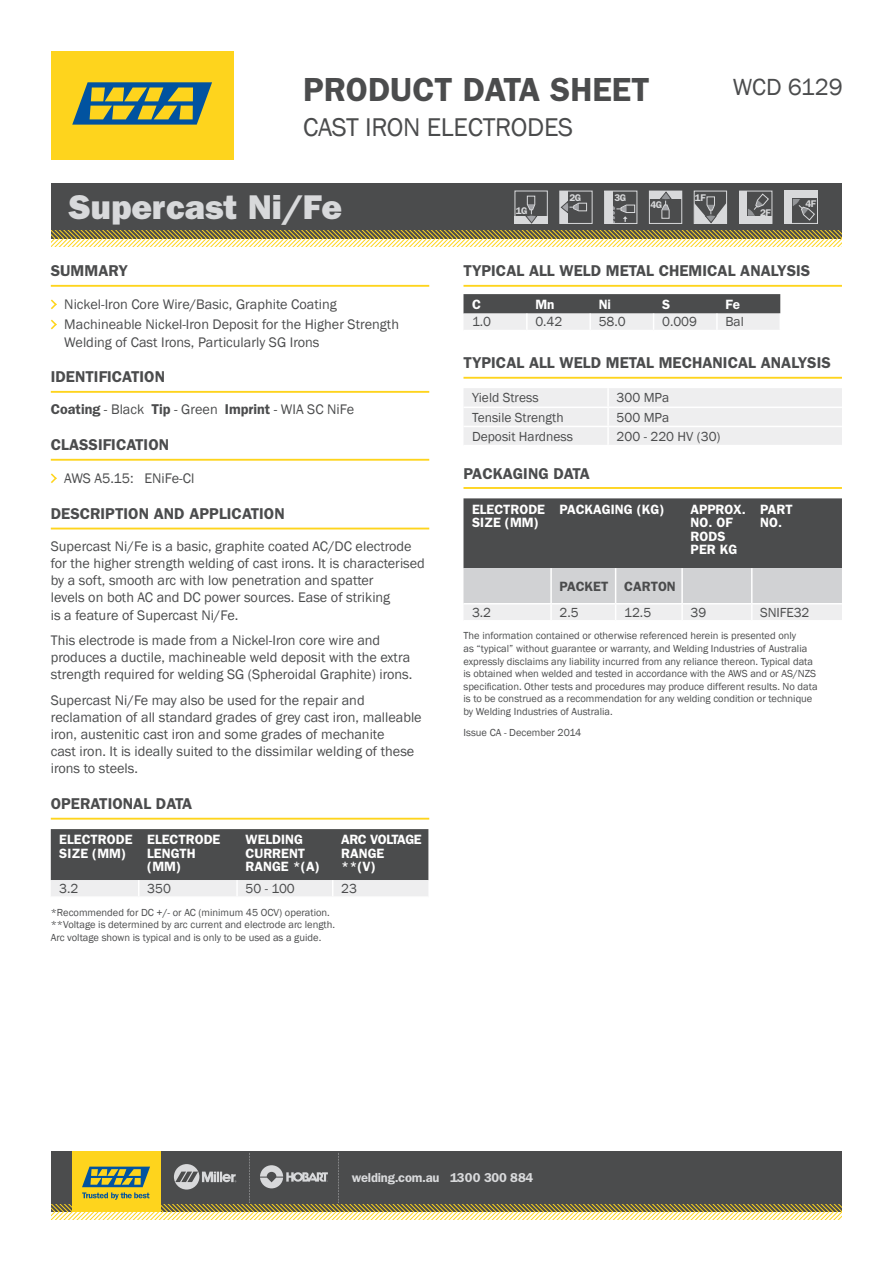
<style>
.page{position:relative;width:893px;height:1263px;background:#fff}
.page>*{position:absolute;margin:0;border:0;box-sizing:border-box;transform-origin:0 0}
.t1{font:800 34.5px "Franklin Gothic";color:#d8d9db}
.t2{font:600 33.6px "Franklin Gothic";color:#4b4c4d}
.t3{font:26.4px "Franklin Gothic";letter-spacing:-.01em;color:#4b4c4d}
.t4{font:24px "Franklin Gothic";color:#4b4c4d}
.t5{font:600 15.75px "Franklin Gothic";color:#4b4c4d}
.t6{font:14.25px/17.1px "Franklin Gothic";color:#4b4c4d}
.t7{font:600 13.5px/13.5px "Franklin Gothic";color:#fff}
.t8{font:13.5px "Franklin Gothic";color:#4b4c4d}
.t9{font:600 13.5px/13.5px "Franklin Gothic";letter-spacing:-.03em;color:#fff}
.t10{font:600 13.5px "Franklin Gothic";color:#4b4c4d}
.t11{font:600 12.9px "Franklin Gothic";letter-spacing:-.02em;color:#d8d9db}
.t12{font:10.5px/12.6px "Franklin Gothic";color:#4b4c4d}
.t13{font:600 9.75px "Franklin Gothic";letter-spacing:-.04em;color:#d8d9db}
.s1{font-weight:600}
</style>
<div class="page">
<div style="left:51px;top:1151px;width:791px;height:61px;background:#4b4c4d"></div>
<div style="left:72px;top:1151px;width:89px;height:61px;background:#fed41d"></div>
<svg style="left:51px;top:1153px;width:791px;height:66px"></svg>
<div style="left:51px;top:183px;width:791px;height:55px;background:#4b4c4d"></div>
<hr style="left:51px;top:285px;width:378px;height:2px;background:#fed41d">
<hr style="left:51px;top:391px;width:378px;height:2px;background:#fed41d">
<hr style="left:51px;top:459px;width:378px;height:2px;background:#fed41d">
<hr style="left:51px;top:528px;width:378px;height:1px;background:#fed41d">
<hr style="left:51px;top:818px;width:378px;height:2px;background:#fed41d">
<svg style="left:51px;top:299px;width:6px;height:10px"></svg>
<svg style="left:51px;top:320px;width:6px;height:9px"></svg>
<svg style="left:51px;top:473px;width:6px;height:10px"></svg>
<svg style="left:51px;top:829px;width:377px;height:67px;background:#727273"></svg>
<hr style="left:463px;top:285px;width:379px;height:2px;background:#fed41d">
<hr style="left:463px;top:377px;width:379px;height:2px;background:#fed41d">
<hr style="left:463px;top:487px;width:379px;height:2px;background:#fed41d">
<svg style="left:463px;top:294px;width:318px;height:36px;background:#979899"></svg>
<div style="left:464px;top:388px;width:378px;height:57px;background:#eeeeef"></div>
<svg style="left:463px;top:498px;width:379px;height:122px;background:#898a8b"></svg>
<div style="left:604px;top:191px;width:33px;height:33px;border:1px solid #d8d9db"></div>
<div style="left:605px;top:191px;width:7px;height:32px;background:#d8d9db"></div>
<svg style="left:612px;top:204px;width:23px;height:19px"></svg>
<div style="left:649px;top:191px;width:33px;height:33px;border:1px solid #d8d9db"></div>
<div style="left:649px;top:191px;width:33px;height:8px;background:#d8d9db"></div>
<svg style="left:660px;top:192px;width:11px;height:27px"></svg>
<div style="left:739px;top:191px;width:33px;height:33px;border:1px solid #d8d9db"></div>
<svg style="left:748px;top:193px;width:21px;height:23px"></svg>
<div style="left:740px;top:191px;width:7px;height:33px;background:#d8d9db"></div>
<div style="left:740px;top:216px;width:32px;height:8px;background:#d8d9db"></div>
<div style="left:514px;top:191px;width:34px;height:33px;border:1px solid #d8d9db"></div>
<div style="left:514px;top:216px;width:34px;height:8px;background:#d8d9db"></div>
<svg style="left:525px;top:195px;width:12px;height:29px"></svg>
<div style="left:559px;top:191px;width:34px;height:33px;border:1px solid #d8d9db"></div>
<div style="left:560px;top:191px;width:7px;height:32px;background:#d8d9db"></div>
<svg style="left:561px;top:201px;width:26px;height:12px"></svg>
<svg style="left:694px;top:196px;width:33px;height:28px"></svg>
<div style="left:785px;top:191px;width:33px;height:33px;border:1px solid #d8d9db"></div>
<svg style="left:792px;top:199px;width:23px;height:22px"></svg>
<div style="left:785px;top:191px;width:33px;height:7px;background:#d8d9db"></div>
<div style="left:785px;top:191px;width:7px;height:33px;background:#d8d9db"></div>
<svg style="left:51px;top:231px;width:791px;height:15px"></svg>
<div style="left:51px;top:51px;width:183px;height:109px;background:#fed41d"></div>
<svg style="left:72px;top:82px;width:140px;height:43px"></svg>
<h2 class="t2" style="left:303px;top:69px;width:348px">PRODUCT DATA SHEET</h2>
<h3 class="t4" style="left:733px;top:72px;width:112px">WCD 6129</h3>
<h3 class="t3" style="left:303px;top:111px;width:272px">CAST IRON ELECTRODES</h3>
<h1 class="t1" style="left:68px;top:187px;width:276px">Supercast Ni/Fe</h1>
<p class="t5" style="left:51px;top:262px;width:79px">SUMMARY</p>
<p class="t6" style="left:64px;top:295px;width:336px;line-height:20.1px">Nickel-Iron Core Wire/Basic, Graphite Coating<br>Machineable Nickel-Iron Deposit for the Higher Strength</p>
<p class="t6" style="left:64px;top:333px;width:257px">Welding of Cast Irons, Particularly SG Irons</p>
<p class="t5" style="left:51px;top:368px;width:116px">IDENTIFICATION</p>
<p class="t6" style="left:51px;top:401px;width:305px"><span class="s1">Coating</span> - Black <span class="s1">Tip</span> - Green <span class="s1">Imprint</span> - WIA SC NiFe</p>
<p class="t5" style="left:51px;top:436px;width:120px">CLASSIFICATION</p>
<p class="t6" style="left:64px;top:470px;width:131px">AWS A5.15: ENiFe-Cl</p>
<p class="t5" style="left:51px;top:504px;width:235px">DESCRIPTION AND APPLICATION</p>
<p class="t6" style="left:51px;top:538px;width:376px">Supercast Ni/Fe is a basic, graphite coated AC/DC electrode for the higher strength welding of cast irons. It is characterised by a soft, smooth arc with low penetration and spatter<br>levels on both AC and DC power sources. Ease of striking<br>is a feature of Supercast Ni/Fe.</p>
<p class="t6" style="left:51px;top:632px;width:363px">This electrode is made from a Nickel-Iron core wire and produces a ductile, machineable weld deposit with the extra strength required for welding SG (Spheroidal Graphite) irons.</p>
<p class="t6" style="left:51px;top:692px;width:372px">Supercast Ni/Fe may also be used for the repair and reclamation of all standard grades of grey cast iron, malleable iron, austenitic cast iron and some grades of mechanite<br>cast iron. It is ideally suited to the dissimilar welding of these irons to steels.</p>
<p class="t5" style="left:51px;top:794px;width:143px">OPERATIONAL DATA</p>
<p class="t7" style="left:59px;top:832px;width:75px">ELECTRODE<br>SIZE (MM)</p>
<p class="t7" style="left:147px;top:832px;width:75px">ELECTRODE<br>LENGTH (MM)</p>
<p class="t7" style="left:246px;top:832px;width:76px">WELDING<br>CURRENT<br>RANGE *(A)</p>
<p class="t9" style="left:341px;top:832px;width:82px">ARC VOLTAGE<br>RANGE **(V)</p>
<p class="t8" style="left:59px;top:880px;width:21px">3.2</p>
<p class="t8" style="left:147px;top:880px;width:25px">350</p>
<p class="t8" style="left:246px;top:880px;width:51px">50 - 100</p>
<p class="t8" style="left:341px;top:880px;width:17px">23</p>
<p class="t12" style="left:51px;top:906px;width:286px">*Recommended for DC +/- or AC (minimum 45 OCV) operation. **Voltage is determined by arc current and electrode arc length.<br>Arc voltage shown is typical and is only to be used as a guide.</p>
<p class="t13" style="left:569px;top:192px;width:13px">2G</p>
<p class="t13" style="left:695px;top:192px;width:12px">1F</p>
<p class="t13" style="left:614px;top:192px;width:13px">3G</p>
<p class="t13" style="left:650px;top:199px;width:13px">4G</p>
<p class="t13" style="left:516px;top:205px;width:13px">1G</p>
<p class="t13" style="left:760px;top:206px;width:12px">2F</p>
<p class="t13" style="left:805px;top:198px;width:12px">4F</p>
<p class="t5" style="left:463px;top:262px;width:348px">TYPICAL ALL WELD METAL CHEMICAL ANALYSIS</p>
<p class="t7" style="left:472px;top:297px;width:10px">C</p>
<p class="t7" style="left:535px;top:297px;width:21px">Mn</p>
<p class="t7" style="left:599px;top:297px;width:14px">Ni</p>
<p class="t7" style="left:662px;top:297px;width:10px">S</p>
<p class="t7" style="left:725px;top:297px;width:16px">Fe</p>
<p class="t8" style="left:472px;top:313px;width:21px">1.0</p>
<p class="t8" style="left:535px;top:313px;width:29px">0.42</p>
<p class="t8" style="left:599px;top:313px;width:29px">58.0</p>
<p class="t8" style="left:662px;top:313px;width:37px">0.009</p>
<p class="t8" style="left:725px;top:313px;width:20px">Bal</p>
<p class="t5" style="left:463px;top:354px;width:369px">TYPICAL ALL WELD METAL MECHANICAL ANALYSIS</p>
<p class="t8" style="left:472px;top:389px;width:68px">Yield Stress</p>
<p class="t8" style="left:617px;top:389px;width:54px">300 MPa</p>
<p class="t8" style="left:472px;top:409px;width:93px">Tensile Strength</p>
<p class="t8" style="left:617px;top:409px;width:54px">500 MPa</p>
<p class="t8" style="left:472px;top:428px;width:103px">Deposit Hardness</p>
<p class="t8" style="left:617px;top:428px;width:106px">200 - 220 HV (30)</p>
<p class="t5" style="left:463px;top:464px;width:128px">PACKAGING DATA</p>
<p class="t7" style="left:472px;top:502px;width:75px">ELECTRODE<br>SIZE (MM)</p>
<p class="t7" style="left:560px;top:502px;width:106px">PACKAGING (KG)</p>
<p class="t7" style="left:691px;top:502px;width:57px">APPROX.<br>NO. OF<br>RODS<br>PER KG</p>
<p class="t7" style="left:760px;top:502px;width:34px">PART<br>NO.</p>
<p class="t10" style="left:560px;top:579px;width:118px">PACKET CARTON</p>
<p class="t8" style="left:472px;top:604px;width:21px">3.2</p>
<p class="t8" style="left:560px;top:604px;width:21px">2.5</p>
<p class="t8" style="left:624px;top:604px;width:29px">12.5</p>
<p class="t8" style="left:691px;top:604px;width:17px">39</p>
<p class="t8" style="left:760px;top:604px;width:51px">SNIFE32</p>
<p class="t12" style="left:463px;top:630px;width:356px">The information contained or otherwise referenced herein is presented only<br>as “typical” without guarantee or warranty, and Welding Industries of Australia expressly disclaims any liability incurred from any reliance thereon. Typical data is obtained when welded and tested in accordance with the AWS and or AS/NZS specification. Other tests and procedures may produce different results. No data is to be construed as a recommendation for any welding condition or technique by Welding Industries of Australia.</p>
<p class="t12" style="left:463px;top:726px;width:119px">Issue CA - December 2014</p>
<p class="t11" style="left:352px;top:1170px;width:183px">welding.com.au 1300 300 884</p>
</div>
